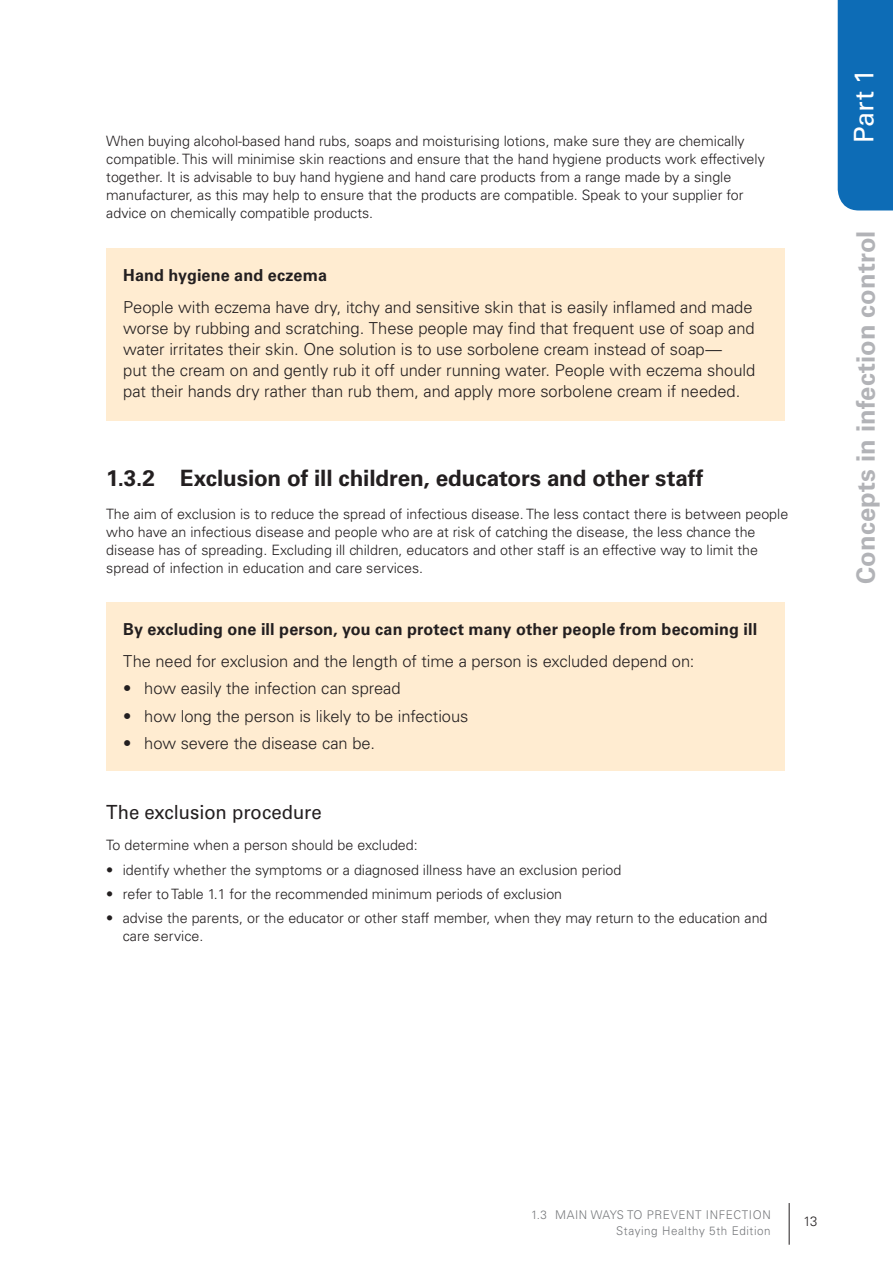
<style>
.page{position:relative;width:893px;height:1263px;background:#fff}
.page>*{position:absolute;margin:0;border:0;box-sizing:border-box;transform-origin:0 0}
.t1{font:27px "Univers LT Std";color:#fff}
.t2{font:700 25.5px "Univers LT Std";letter-spacing:.005em;color:#b2b3b7}
.t3{font:700 22.5px "Univers LT Std";letter-spacing:-.005em;color:#231f20}
.Head_3{font:19.5px "Univers LT Std";color:#231f20;scale:.95 1}
.t4{font:300 16.5px/21px "Univers LT Std";letter-spacing:-.005em;color:#231f20}
.t5{font:700 16.5px/31.7px "Univers LT Std";letter-spacing:.01em;color:#231f20}
.Text__before_highlig{font:300 14.25px/18px "Univers LT Std";color:#231f20}
.Text__before_Bullet{font:300 14.25px "Univers LT Std";color:#231f20}
.t6{font:300 13.5px "Univers LT Std";color:#231f20}
.t7{font:300 12px/16px "Univers LT Std";letter-spacing:.05em;color:#76787b;text-align:right}
.s1{font-weight:700}
.s2{font-weight:300}
</style>
<div class="page">
<div style="left:838px;top:0;width:55px;height:210px;background:#0d6cb6"></div>
<hr style="left:789px;top:1203px;width:1px;height:42px;background:#231f20">
<div style="left:106px;top:248px;width:679px;height:173px;background:#ffecd1"></div>
<div style="left:106px;top:602px;width:679px;height:168px;background:#ffecd1"></div>
<p class="Text__before_highlig" style="left:106px;top:132px;width:660px">When buying alcohol-based hand rubs, soaps and moisturising lotions, make sure they are chemically compatible. This will minimise skin reactions and ensure that the hand hygiene products work effectively together. It is advisable to buy hand hygiene and hand care products from a range made by a single manufacturer, as this may help to ensure that the products are compatible. Speak to your supplier for advice on chemically compatible products.</p>
<p class="t4" style="left:123px;top:259px;width:631px;line-height:31.7px"><span class="s1">Hand hygiene and eczema<br></span>People with eczema have dry, itchy and sensitive skin that is easily inflamed and made</p>
<p class="t4" style="left:123px;top:317px;width:633px">worse by rubbing and scratching. These people may find that frequent use of soap and water irritates their skin. One solution is to use sorbolene cream instead of soap—<br>put the cream on and gently rub it off under running water. People with eczema should pat their hands dry rather than rub them, and apply more sorbolene cream if needed.</p>
<p class="t3" style="left:106px;top:465px;width:598px">1.3.2 Exclusion of ill children, educators and other staff</p>
<p class="Text__before_highlig" style="left:106px;top:505px;width:683px">The aim of exclusion is to reduce the spread of infectious disease. The less contact there is between people who have an infectious disease and people who are at risk of catching the disease, the less chance the disease has of spreading. Excluding ill children, educators and other staff is an effective way to limit the spread of infection in education and care services.</p>
<p class="t5" style="left:123px;top:614px;width:635px">By excluding one ill person, you can protect many other people from becoming ill<br><span class="s2">The need for exclusion and the length of time a person is excluded depend on:</span></p>
<p class="t4" style="left:123px;top:678px;width:279px">• how easily the infection can spread</p>
<p class="t4" style="left:123px;top:705px;width:347px">• how long the person is likely to be infectious</p>
<p class="t4" style="left:123px;top:733px;width:253px">• how severe the disease can be.</p>
<p class="Head_3" style="left:106px;top:801px;width:228px">The exclusion procedure</p>
<p class="Text__before_Bullet" style="left:106px;top:836px;width:313px">To determine when a person should be excluded:</p>
<p class="Text__before_highlig" style="left:106px;top:860px;width:517px">• identify whether the symptoms or a diagnosed illness have an exclusion period</p>
<p class="Text__before_highlig" style="left:106px;top:885px;width:457px">• refer to Table 1.1 for the recommended minimum periods of exclusion</p>
<p class="Text__before_highlig" style="left:123px;top:909px;width:646px;text-indent:-16px">• advise the parents, or the educator or other staff member, when they may return to the education and care service.</p>
<h1 class="t1" style="left:848px;top:143px;width:75px;rotate:-90deg">Part 1</h1>
<h2 class="t2" style="left:851px;top:584px;width:355px;rotate:-90deg">Concepts in infection control</h2>
<p class="t7" style="left:531px;top:1206px;width:241px">1.3 MAIN WAYS TO PREVENT INFECTION<br>Staying Healthy 5th Edition</p>
<p class="t6" style="left:804px;top:1213px;width:15px">13</p>
</div>
